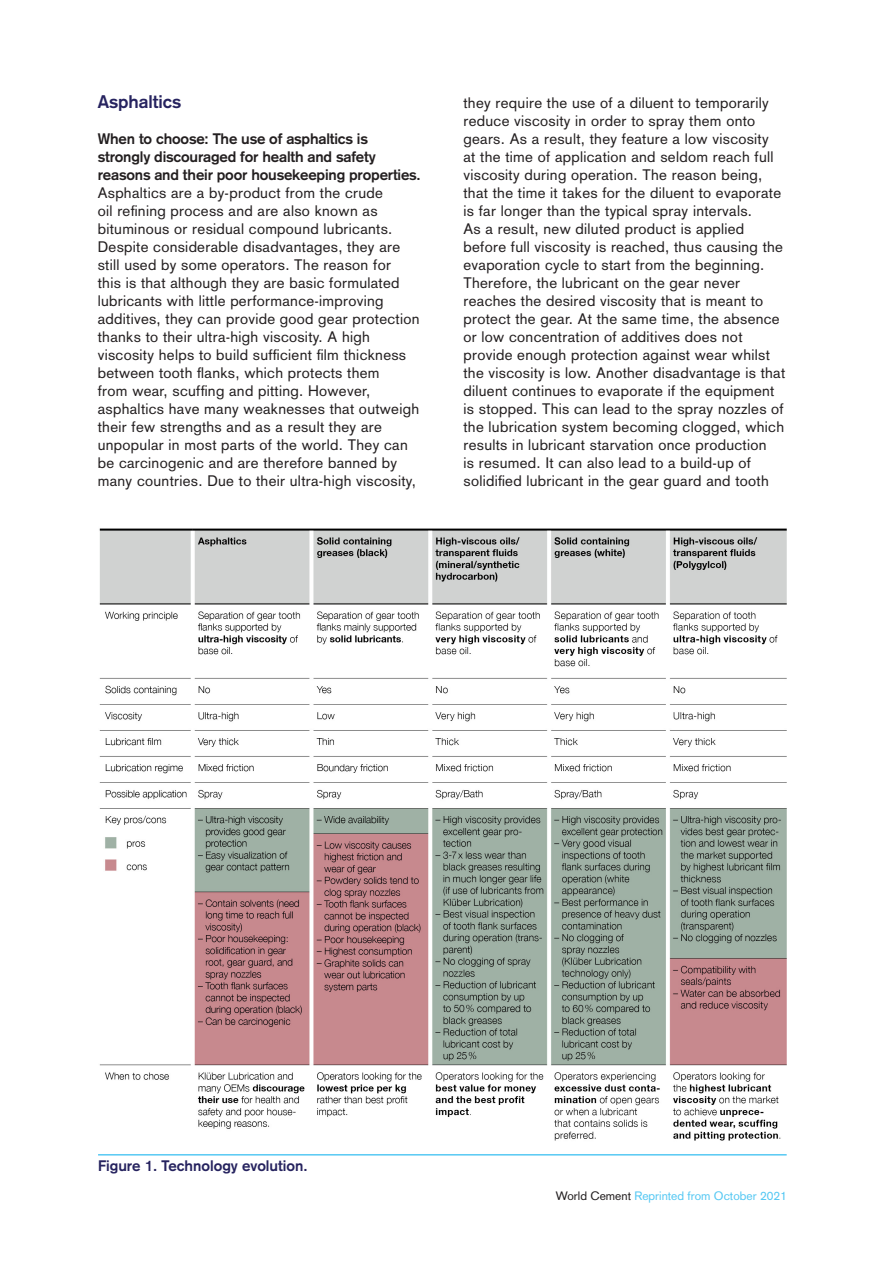
<style>
.page{position:relative;width:893px;height:1263px;background:#fff}
.page>*{position:absolute;margin:0;border:0;box-sizing:border-box;transform-origin:0 0}
.Subhead_1{font:700 18px "Akzidenz Grotesk";color:#26235f}
.Text_1st_Para{font:15px/18px "Akzidenz Grotesk";letter-spacing:.02em;color:#231f20}
.Subhead_2{font:700 15px/18px "Akzidenz Grotesk";letter-spacing:-.01em;color:#231f20}
.Caption__With_Line{font:700 15px "Akzidenz Grotesk";color:#26235f}
.t1{font:12px "Akzidenz Grotesk";color:#56c8f3}
.s1{color:#231f20}
</style>
<div class="page">
<img style="left:99px;top:528px;width:688px;height:613px">
<hr style="left:98px;top:1154px;width:689px;height:1px;background:#56c8f3">
<p class="Subhead_1" style="left:98px;top:91px;width:85px">Asphaltics</p>
<p class="Subhead_2" style="left:98px;top:130px;width:324px">When to choose: The use of asphaltics is strongly discouraged for health and safety reasons and their poor housekeeping properties.</p>
<p class="Text_1st_Para" style="left:98px;top:184px;width:323px">Asphaltics are a by-product from the crude<br>oil refining process and are also known as bituminous or residual compound lubricants.<br>Despite considerable disadvantages, they are still used by some operators. The reason for<br>this is that although they are basic formulated lubricants with little performance-improving additives, they can provide good gear protection thanks to their ultra-high viscosity. A high viscosity helps to build sufficient film thickness between tooth flanks, which protects them<br>from wear, scuffing and pitting. However, asphaltics have many weaknesses that outweigh their few strengths and as a result they are unpopular in most parts of the world. They can be carcinogenic and are therefore banned by many countries. Due to their ultra-high viscosity,</p>
<p class="Text_1st_Para" style="left:463px;top:94px;width:323px">they require the use of a diluent to temporarily reduce viscosity in order to spray them onto gears. As a result, they feature a low viscosity<br>at the time of application and seldom reach full viscosity during operation. The reason being, that the time it takes for the diluent to evaporate is far longer than the typical spray intervals.<br>As a result, new diluted product is applied before full viscosity is reached, thus causing the evaporation cycle to start from the beginning.<br>Therefore, the lubricant on the gear never reaches the desired viscosity that is meant to protect the gear. At the same time, the absence or low concentration of additives does not provide enough protection against wear whilst the viscosity is low. Another disadvantage is that diluent continues to evaporate if the equipment is stopped. This can lead to the spray nozzles of the lubrication system becoming clogged, which results in lubricant starvation once production<br>is resumed. It can also lead to a build-up of solidified lubricant in the gear guard and tooth</p>
<p class="Caption__With_Line" style="left:98px;top:1156px;width:211px">Figure 1. Technology evolution.</p>
<p class="t1" style="left:556px;top:1188px;width:232px"><span class="s1">World Cement</span> Reprinted from October 2021</p>
</div>
